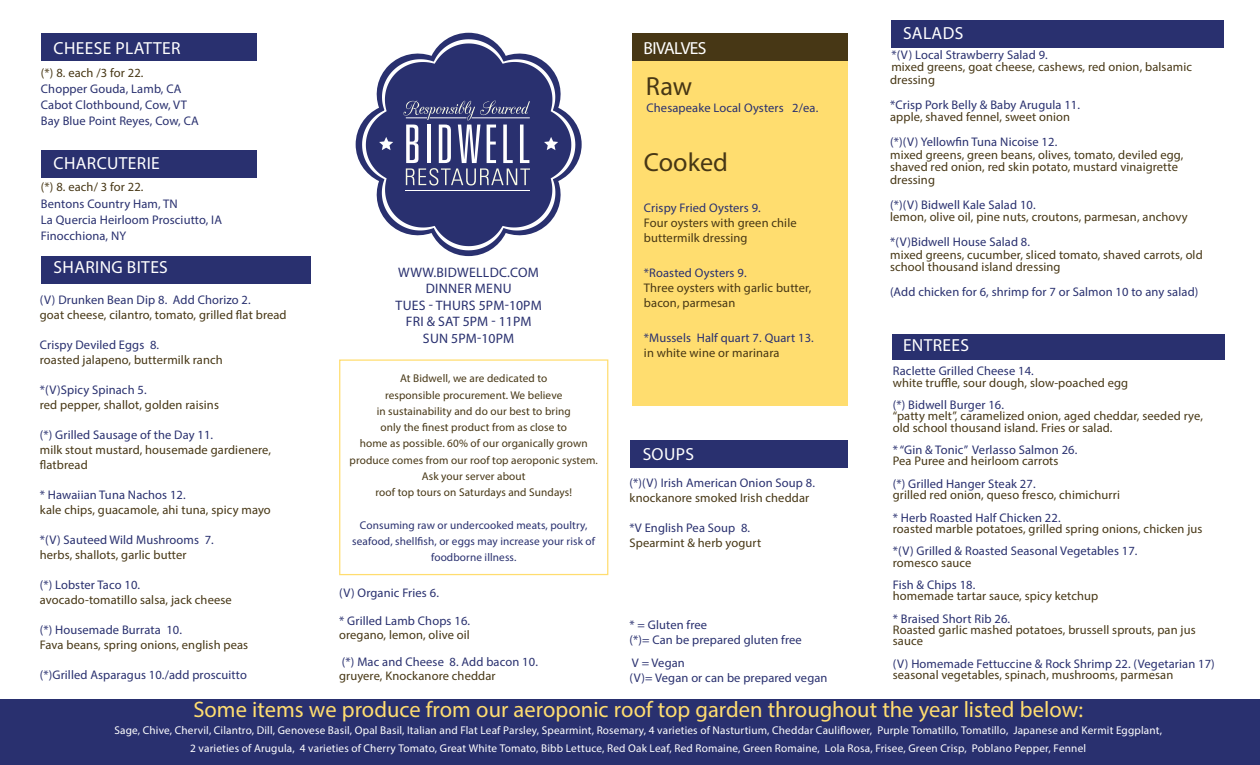
<style>
.page{position:relative;width:1260px;height:765px;background:#fff}
.page>*{position:absolute;margin:0;border:0;box-sizing:border-box;transform-origin:0 0}
.t1{font:26.25px "Myriad Pro";color:#473715}
.t2{font:22.5px "Myriad Pro";color:#ffdd6f}
.t3{font:17.5px "Myriad Pro";letter-spacing:.02em;color:#fff}
.t4{font:17.5px "Myriad Pro";letter-spacing:-.035em;color:#fff}
.t5{font:13.75px "Myriad Pro";letter-spacing:.02em;color:#29306f}
.t6{font:12.5px/15px "Myriad Pro";letter-spacing:.01em;color:#473715}
.t7{font:12.5px "Myriad Pro";letter-spacing:.01em;color:#29306f}
.t8{font:11.25px "Myriad Pro";letter-spacing:.015em;color:#fff}
.t9{font:11.25px/16.2px "Myriad Pro";letter-spacing:.01em;color:#473715;text-align:center}
.t10{font:11.25px/16.2px "Myriad Pro";letter-spacing:.01em;color:#29306f;text-align:center}
</style>
<div class="page">
<div style="left:0;top:699px;width:1260px;height:66px;background:#29306f"></div>
<div style="left:339px;top:359px;width:269px;height:216px;border:1px solid #ffdd6f"></div>
<div style="left:41px;top:256px;width:269px;height:27px;background:#29306f"></div>
<div style="left:41px;top:33px;width:216px;height:27px;background:#29306f"></div>
<div style="left:41px;top:151px;width:216px;height:27px;background:#29306f"></div>
<div style="left:630px;top:440px;width:218px;height:27px;background:#29306f"></div>
<div style="left:632px;top:33px;width:216px;height:372px;background:#ffdd6f"></div>
<div style="left:632px;top:33px;width:216px;height:27px;background:#473715"></div>
<div style="left:891px;top:21px;width:333px;height:27px;background:#29306f"></div>
<div style="left:892px;top:335px;width:333px;height:25px;background:#29306f"></div>
<svg style="left:356px;top:33px;width:226px;height:223px"></svg>
<svg style="left:362px;top:39px;width:213px;height:211px;fill:#29306f"></svg>
<svg style="left:379px;top:137px;width:14px;height:13px"></svg>
<svg style="left:544px;top:137px;width:14px;height:13px"></svg>
<hr style="left:406px;top:190px;width:124px;height:1px;background:#fff">
<svg style="left:403px;top:101px;width:127px;height:84px;background:#5d6390"></svg>
<p class="t3" style="left:54px;top:37px;width:128px">CHEESE PLATTER</p>
<p class="t6" style="left:41px;top:65px;width:104px">(*) 8. each /3 for 22.</p>
<p class="t7" style="left:41px;top:81px;width:142px">Chopper Gouda, Lamb, CA</p>
<p class="t7" style="left:41px;top:97px;width:148px">Cabot Clothbound, Cow, VT</p>
<p class="t7" style="left:41px;top:114px;width:159px">Bay Blue Point Reyes, Cow, CA</p>
<p class="t3" style="left:54px;top:152px;width:108px">CHARCUTERIE</p>
<p class="t6" style="left:41px;top:180px;width:104px">(*) 8. each/ 3 for 22.</p>
<p class="t7" style="left:41px;top:196px;width:138px">Bentons Country Ham, TN</p>
<p class="t7" style="left:41px;top:212px;width:183px">La Quercia Heirloom Prosciutto, IA</p>
<p class="t7" style="left:41px;top:228px;width:87px">Finocchiona, NY</p>
<p class="t3" style="left:54px;top:256px;width:116px">SHARING BITES</p>
<p class="t7" style="left:40px;top:292px;width:212px">(V) Drunken Bean Dip 8. Add Chorizo 2.</p>
<p class="t6" style="left:40px;top:307px;width:248px">goat cheese, cilantro, tomato, grilled flat bread</p>
<p class="t7" style="left:40px;top:337px;width:121px">Crispy Deviled Eggs 8.</p>
<p class="t6" style="left:40px;top:352px;width:185px">roasted jalapeno, buttermilk ranch</p>
<p class="t7" style="left:40px;top:382px;width:108px">*(V)Spicy Spinach 5.</p>
<p class="t6" style="left:40px;top:397px;width:181px">red pepper, shallot, golden raisins</p>
<p class="t7" style="left:40px;top:427px;width:175px">(*) Grilled Sausage of the Day 11.</p>
<p class="t6" style="left:40px;top:442px;width:233px">milk stout mustard, housemade gardienere, flatbread</p>
<p class="t7" style="left:40px;top:487px;width:147px">* Hawaiian Tuna Nachos 12.</p>
<p class="t6" style="left:40px;top:502px;width:233px">kale chips, guacamole, ahi tuna, spicy mayo</p>
<p class="t7" style="left:40px;top:532px;width:176px">*(V) Sauteed Wild Mushrooms 7.</p>
<p class="t6" style="left:40px;top:547px;width:148px">herbs, shallots, garlic butter</p>
<p class="t7" style="left:40px;top:577px;width:102px">(*) Lobster Taco 10.</p>
<p class="t6" style="left:40px;top:592px;width:194px">avocado-tomatillo salsa, jack cheese</p>
<p class="t7" style="left:40px;top:622px;width:144px">(*) Housemade Burrata 10.</p>
<p class="t6" style="left:40px;top:637px;width:210px">Fava beans, spring onions, english peas</p>
<p class="t7" style="left:40px;top:667px;width:209px">(*)Grilled Asparagus 10./add proscuitto</p>
<p class="t5" style="left:398px;top:264px;width:142px">WWW.BIDWELLDC.COM</p>
<p class="t5" style="left:426px;top:280px;width:87px">DINNER MENU</p>
<p class="t5" style="left:396px;top:297px;width:148px">TUES - THURS 5PM-10PM</p>
<p class="t5" style="left:406px;top:313px;width:127px">FRI &amp; SAT 5PM - 11PM</p>
<p class="t5" style="left:423px;top:330px;width:93px">SUN 5PM-10PM</p>
<p class="t9" style="left:400px;top:370px;width:149px">At Bidwell, we are dedicated to</p>
<p class="t9" style="left:385px;top:387px;width:179px">responsible procurement. We believe</p>
<p class="t9" style="left:377px;top:403px;width:196px">in sustainability and do our best to bring</p>
<p class="t9" style="left:380px;top:419px;width:188px">only the finest product from as close to</p>
<p class="t9" style="left:350px;top:435px;width:250px">home as possible. 60% of our organically grown produce comes from our roof top aeroponic system.<br>Ask your server about</p>
<p class="t9" style="left:376px;top:484px;width:198px">roof top tours on Saturdays and Sundays!</p>
<p class="t10" style="left:352px;top:517px;width:244px">Consuming raw or undercooked meats, poultry, seafood, shellfish, or eggs may increase your risk of foodborne illness.</p>
<p class="t7" style="left:339px;top:585px;width:101px">(V) Organic Fries 6.</p>
<p class="t7" style="left:339px;top:613px;width:133px">* Grilled Lamb Chops 16.</p>
<p class="t6" style="left:339px;top:627px;width:132px">oregano, lemon, olive oil</p>
<p class="t7" style="left:342px;top:654px;width:198px">(*) Mac and Cheese 8. Add bacon 10.</p>
<p class="t6" style="left:339px;top:668px;width:158px">gruyere, Knockanore cheddar</p>
<p class="t4" style="left:644px;top:37px;width:64px">BIVALVES</p>
<p class="t1" style="left:646px;top:70px;width:48px">Raw</p>
<p class="t7" style="left:647px;top:100px;width:173px">Chesapeake Local Oysters 2/ea.</p>
<p class="t1" style="left:644px;top:146px;width:86px">Cooked</p>
<p class="t7" style="left:644px;top:200px;width:118px">Crispy Fried Oysters 9.</p>
<p class="t6" style="left:644px;top:215px;width:154px">Four oysters with green chile buttermilk dressing</p>
<p class="t7" style="left:644px;top:265px;width:104px">*Roasted Oysters 9.</p>
<p class="t6" style="left:644px;top:280px;width:169px">Three oysters with garlic butter, bacon, parmesan</p>
<p class="t7" style="left:644px;top:330px;width:171px">*Mussels Half quart 7. Quart 13.</p>
<p class="t6" style="left:644px;top:345px;width:137px">in white wine or marinara</p>
<p class="t3" style="left:643px;top:443px;width:53px">SOUPS</p>
<p class="t7" style="left:629px;top:475px;width:187px">(*)(V) Irish American Onion Soup 8.</p>
<p class="t6" style="left:629px;top:490px;width:181px">knockanore smoked Irish cheddar</p>
<p class="t7" style="left:629px;top:520px;width:122px">*V English Pea Soup 8.</p>
<p class="t6" style="left:629px;top:535px;width:133px">Spearmint &amp; herb yogurt</p>
<p class="t7" style="left:629px;top:618px;width:79px">* = Gluten free</p>
<p class="t7" style="left:629px;top:633px;width:174px">(*)= Can be prepared gluten free</p>
<p class="t7" style="left:632px;top:655px;width:55px">V = Vegan</p>
<p class="t7" style="left:629px;top:670px;width:200px">(V)= Vegan or can be prepared vegan</p>
<p class="t3" style="left:903px;top:22px;width:62px">SALADS</p>
<p class="t7" style="left:891px;top:47px;width:158px">*(V) Local Strawberry Salad 9.</p>
<p class="t6" style="left:890px;top:61px;width:303px;line-height:12.5px">mixed greens, goat cheese, cashews, red onion, balsamic dressing</p>
<p class="t7" style="left:890px;top:97px;width:192px">*Crisp Pork Belly &amp; Baby Arugula 11.</p>
<p class="t6" style="left:890px;top:109px;width:182px">apple, shaved fennel, sweet onion</p>
<p class="t7" style="left:890px;top:134px;width:169px">(*)(V) Yellowfin Tuna Nicoise 12.</p>
<p class="t6" style="left:890px;top:147px;width:295px">mixed greens, green beans, olives, tomato, deviled egg,</p>
<p class="t6" style="left:890px;top:161px;width:289px;line-height:12.5px">shaved red onion, red skin potato, mustard vinaigrette dressing</p>
<p class="t7" style="left:890px;top:197px;width:147px">(*)(V) Bidwell Kale Salad 10.</p>
<p class="t6" style="left:890px;top:209px;width:299px">lemon, olive oil, pine nuts, croutons, parmesan, anchovy</p>
<p class="t7" style="left:890px;top:234px;width:142px">*(V)Bidwell House Salad 8.</p>
<p class="t6" style="left:890px;top:248px;width:314px;line-height:12.5px">mixed greens, cucumber, sliced tomato, shaved carrots, old school thousand island dressing</p>
<p class="t7" style="left:890px;top:284px;width:310px">(Add chicken for 6, shrimp for 7 or Salmon 10 to any salad)</p>
<p class="t3" style="left:903px;top:335px;width:68px">ENTREES</p>
<p class="t7" style="left:893px;top:364px;width:143px">Raclette Grilled Cheese 14.</p>
<p class="t6" style="left:893px;top:375px;width:237px">white truffle, sour dough, slow-poached egg</p>
<p class="t7" style="left:893px;top:397px;width:113px">(*) Bidwell Burger 16.</p>
<p class="t6" style="left:893px;top:409px;width:312px">“patty melt”, caramelized onion, aged cheddar, seeded rye,</p>
<p class="t6" style="left:893px;top:420px;width:221px">old school thousand island. Fries or salad.</p>
<p class="t7" style="left:893px;top:442px;width:186px">* “Gin &amp; Tonic” Verlasso Salmon 26.</p>
<p class="t6" style="left:893px;top:454px;width:167px">Pea Puree and heirloom carrots</p>
<p class="t7" style="left:893px;top:476px;width:144px">(*) Grilled Hanger Steak 27.</p>
<p class="t6" style="left:893px;top:487px;width:229px">grilled red onion, queso fresco, chimichurri</p>
<p class="t7" style="left:893px;top:510px;width:169px">* Herb Roasted Half Chicken 22.</p>
<p class="t6" style="left:893px;top:521px;width:311px">roasted marble potatoes, grilled spring onions, chicken jus</p>
<p class="t7" style="left:893px;top:544px;width:246px">*(V) Grilled &amp; Roasted Seasonal Vegetables 17.</p>
<p class="t6" style="left:893px;top:555px;width:80px">romesco sauce</p>
<p class="t7" style="left:893px;top:577px;width:84px">Fish &amp; Chips 18.</p>
<p class="t6" style="left:893px;top:589px;width:207px">homemade tartar sauce, spicy ketchup</p>
<p class="t7" style="left:893px;top:611px;width:119px">* Braised Short Rib 26.</p>
<p class="t6" style="left:893px;top:624px;width:304px;line-height:11.2px">Roasted garlic mashed potatoes, brussell sprouts, pan jus sauce</p>
<p class="t7" style="left:893px;top:656px;width:324px">(V) Homemade Fettuccine &amp; Rock Shrimp 22. (Vegetarian 17)</p>
<p class="t6" style="left:893px;top:667px;width:282px">seasonal vegetables, spinach, mushrooms, parmesan</p>
<p class="t2" style="left:193px;top:695px;width:891px">Some items we produce from our aeroponic roof top garden throughout the year listed below:</p>
<p class="t8" style="left:114px;top:724px;width:1049px">Sage, Chive, Chervil, Cilantro, Dill, Genovese Basil, Opal Basil, Italian and Flat Leaf Parsley, Spearmint, Rosemary, 4 varieties of Nasturtium, Cheddar Cauliflower, Purple Tomatillo, Tomatillo, Japanese and Kermit Eggplant,</p>
<p class="t8" style="left:190px;top:741px;width:897px">2 varieties of Arugula, 4 varieties of Cherry Tomato, Great White Tomato, Bibb Lettuce, Red Oak Leaf, Red Romaine, Green Romaine, Lola Rosa, Frisee, Green Crisp, Poblano Pepper, Fennel</p>
</div>
